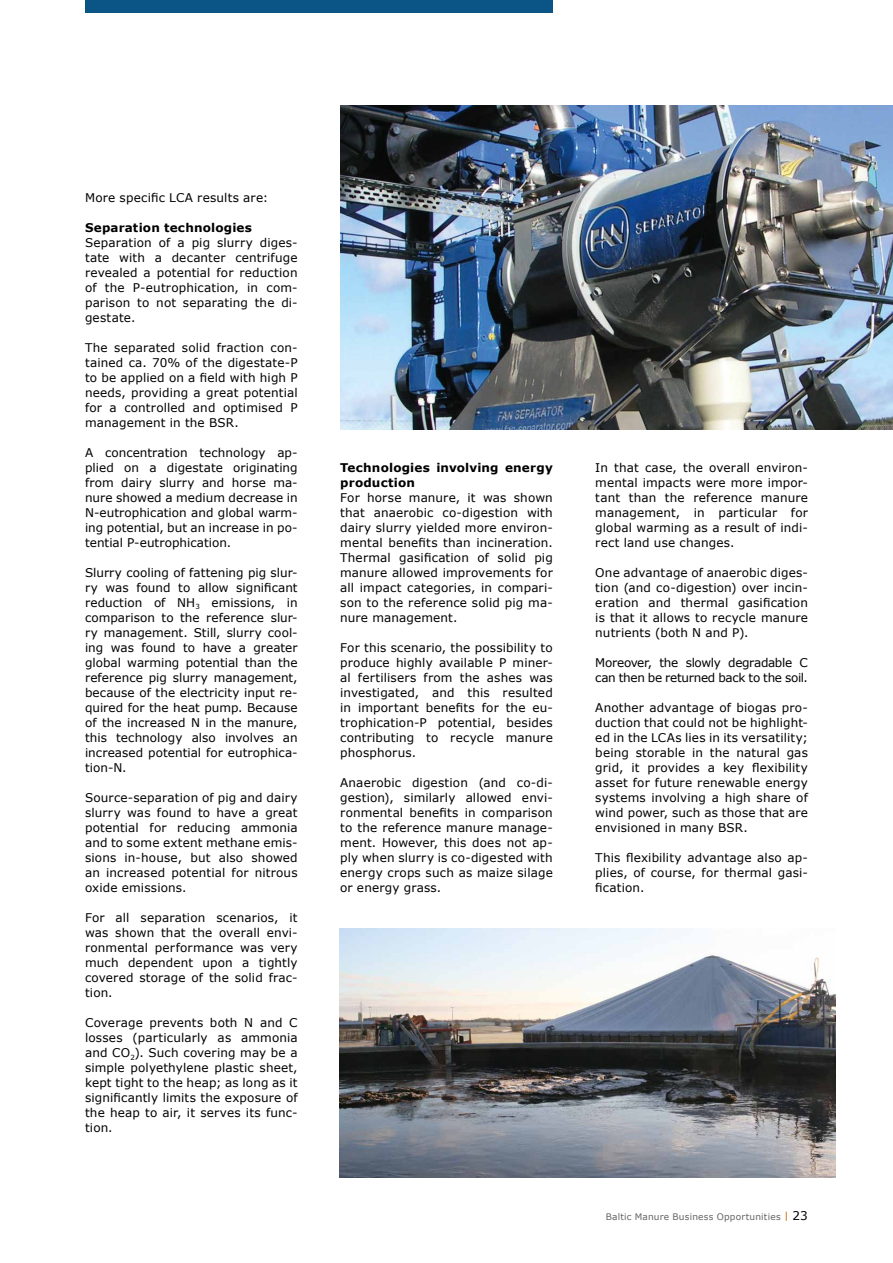
<style>
.page{position:relative;width:893px;height:1263px;background:#fff}
.page>*{position:absolute;margin:0;border:0;box-sizing:border-box;transform-origin:0 0}
.t1{font:12px/15px "Verdana";letter-spacing:.01em;color:#000;text-align:justify}
.t2{font:12px/15px "Verdana";letter-spacing:-.025em;color:#000}
.t3{font:700 12px/15px "Verdana";letter-spacing:.015em;color:#000}
.t4{font:9px "Verdana";letter-spacing:.025em;color:#636362}
.s1{font-size:12px;color:#000}
</style>
<div class="page">
<div style="left:85px;top:0;width:468px;height:13px;background:#0a5586"></div>
<img style="left:340px;top:105px;width:553px;height:324px">
<img style="left:340px;top:929px;width:496px;height:249px">
<p class="t1" style="left:85px;top:190px;width:185px">More specific LCA results are:</p>
<p class="t3" style="left:85px;top:220px;width:168px">Separation technologies</p>
<p class="t1" style="left:85px;top:235px;width:214px">Separation of a pig slurry diges&shy;tate with a decanter centrifuge revealed a potential for reduction of the P-eutrophication, in com&shy;parison to not separating the di&shy;gestate.</p>
<p class="t1" style="left:85px;top:340px;width:214px">The separated solid fraction con&shy;tained ca. 70% of the digestate-P to be applied on a field with high P needs, providing a great potential for a controlled and optimised P management in the BSR.</p>
<p class="t1" style="left:85px;top:445px;width:214px">A concentration technology ap&shy;plied on a digestate originating from dairy slurry and horse ma&shy;nure showed a medium decrease in N-eutrophication and global warm&shy;ing potential, but an increase in po&shy;tential P-eutrophication.</p>
<p class="t1" style="left:85px;top:565px;width:214px">Slurry cooling of fattening pig slur&shy;ry was found to allow significant reduction of NH<sub>3</sub> emissions, in comparison to the reference slur&shy;ry management. Still, slurry cool&shy;ing was found to have a greater global warming potential than the reference pig slurry management, because of the electricity input re&shy;quired for the heat pump. Because of the increased N in the manure, this technology also involves an increased potential for eutrophica&shy;tion-N.</p>
<p class="t1" style="left:85px;top:790px;width:214px">Source-separation of pig and dairy slurry was found to have a great potential for reducing ammonia and to some extent methane emis&shy;sions in-house, but also showed an increased potential for nitrous oxide emissions.</p>
<p class="t1" style="left:85px;top:910px;width:214px">For all separation scenarios, it was shown that the overall envi&shy;ronmental performance was very much dependent upon a tightly covered storage of the solid frac&shy;tion.</p>
<p class="t1" style="left:85px;top:1015px;width:214px">Coverage prevents both N and C losses (particularly as ammonia and CO<sub>2</sub>). Such covering may be a simple polyethylene plastic sheet, kept tight to the heap; as long as it significantly limits the exposure of the heap to air, it serves its func&shy;tion.</p>
<p class="t3" style="left:340px;top:460px;width:214px">Technologies involving energy production</p>
<p class="t1" style="left:340px;top:490px;width:214px">For horse manure, it was shown that anaerobic co-digestion with dairy slurry yielded more environ&shy;mental benefits than incineration.<br>Thermal gasification of solid pig manure allowed improvements for all impact categories, in compari&shy;son to the reference solid pig ma&shy;nure management.</p>
<p class="t1" style="left:340px;top:640px;width:214px">For this scenario, the possibility to produce highly available P miner&shy;al fertilisers from the ashes was investigated, and this resulted in important benefits for the eu&shy;trophication-P potential, besides contributing to recycle manure phosphorus.</p>
<p class="t1" style="left:340px;top:775px;width:214px">Anaerobic digestion (and co-di&shy;gestion), similarly allowed envi&shy;ronmental benefits in comparison to the reference manure manage&shy;ment. However, this does not ap&shy;ply when slurry is co-digested with energy crops such as maize silage or energy grass.</p>
<p class="t1" style="left:595px;top:460px;width:214px">In that case, the overall environ&shy;mental impacts were more impor&shy;tant than the reference manure management, in particular for global warming as a result of indi&shy;rect land use changes.</p>
<p class="t1" style="left:595px;top:565px;width:214px">One advantage of anaerobic diges&shy;tion (and co-digestion) over incin&shy;eration and thermal gasification is that it allows to recycle manure nutrients (both N and P).</p>
<p class="t2" style="left:595px;top:655px;width:214px">Moreover, the slowly degradable C can then be returned back to the soil.</p>
<p class="t1" style="left:595px;top:700px;width:214px">Another advantage of biogas pro&shy;duction that could not be highlight&shy;ed in the LCAs lies in its versatility; being storable in the natural gas grid, it provides a key flexibility asset for future renewable energy systems involving a high share of wind power, such as those that are envisioned in many BSR.</p>
<p class="t1" style="left:595px;top:850px;width:214px">This flexibility advantage also ap&shy;plies, of course, for thermal gasi&shy;fication.</p>
<p class="t4" style="left:606px;top:1210px;width:204px">Baltic Manure Business Opportunities <sup>|</sup> <span class="s1">23</span></p>
</div>
